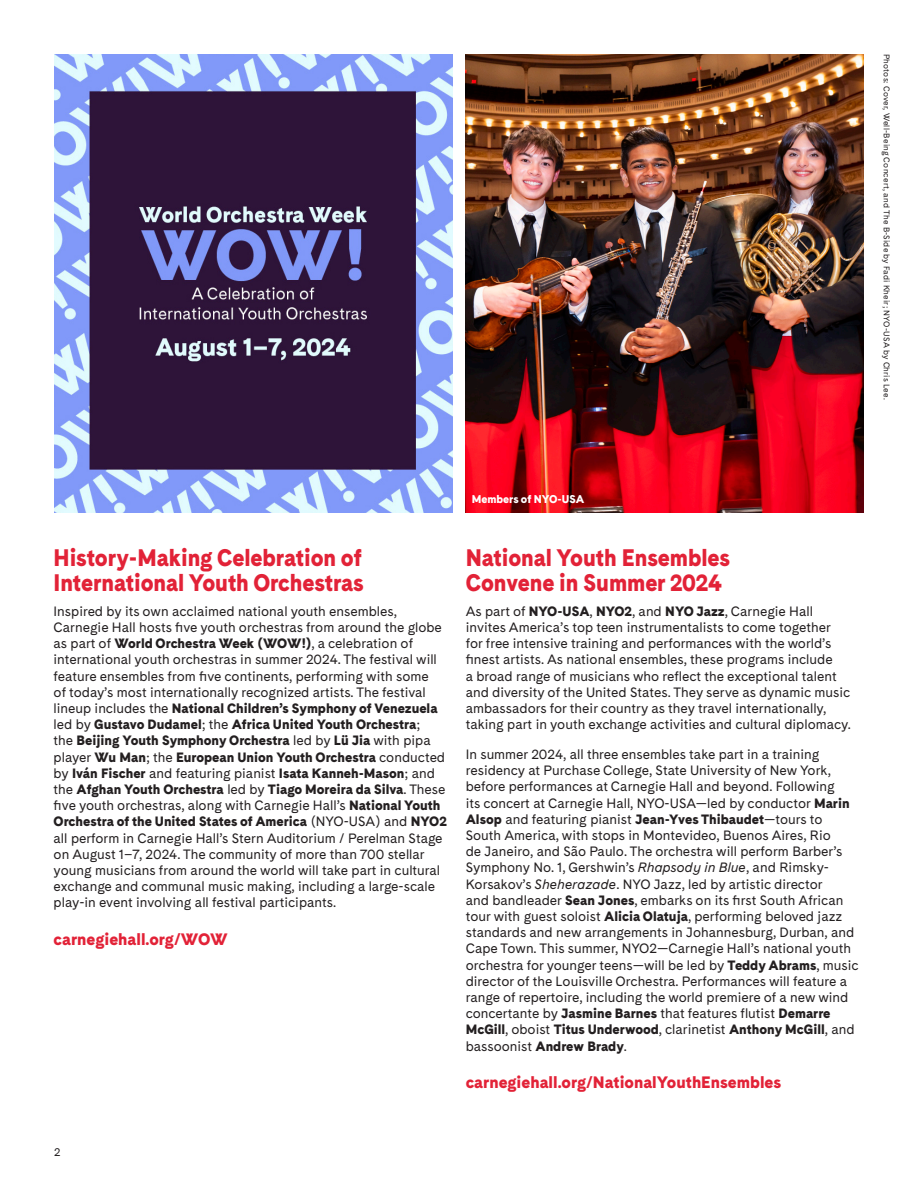
<style>
.page{position:relative;width:918px;height:1188px;background:#fff}
.page>*{position:absolute;margin:0;border:0;box-sizing:border-box;transform-origin:0 0}
.WMI_-_Subheader__with_Subhead_2{font:900 23.85px/25.3px "Cadiz";letter-spacing:-.005em;color:#e22237;scale:.94 1}
.Program_URL{font:900 16.5px "Cadiz";color:#e22237}
.Body_Copy{font:13.5px/16.2px "Cadiz";color:#231f20}
.photo-caption{font:900 11.25px "Cadiz";color:#fff}
.Credits{font:11.25px "Cadiz";color:#231f20}
.photo-credit{font:8.25px "Cadiz";letter-spacing:.025em;color:#231f20}
.s1{font-weight:900}
.s2{font-style:italic}
</style>
<div class="page">
<img style="left:465px;top:54px;width:399px;height:458px">
<img style="left:54px;top:54px;width:398px;height:458px">
<p class="photo-credit" style="left:893px;top:54px;width:347px;rotate:90deg">Photos: Cover, Well-Being Concert, and The B-Side by Fadi Kheir; NYO-USA by Chris Lee.</p>
<p class="WMI_-_Subheader__with_Subhead_2" style="left:54px;top:545px;width:331px">History-Making Celebration of<br>International Youth Orchestras</p>
<p class="Body_Copy" style="left:54px;top:603px;width:395px">Inspired by its own acclaimed national youth ensembles, Carnegie Hall hosts five youth orchestras from around the globe as part of <span class="s1">World Orchestra Week (WOW!)</span>, a celebration of international youth orchestras in summer 2024. The festival will feature ensembles from five continents, performing with some<br>of today’s most internationally recognized artists. The festival lineup includes the <span class="s1">National Children’s Symphony of Venezuela </span>led by <span class="s1">Gustavo Dudamel</span>; the <span class="s1">Africa United Youth Orchestra</span>;<br>the <span class="s1">Beijing Youth Symphony Orchestra</span> led by <span class="s1">Lü Jia</span> with pipa player <span class="s1">Wu Man</span>; the <span class="s1">European Union Youth Orchestra</span> conducted by <span class="s1">Iván Fischer</span> and featuring pianist <span class="s1">Isata Kanneh-Mason</span>; and the <span class="s1">Afghan Youth Orchestra</span> led by <span class="s1">Tiago Moreira da Silva</span>. These five youth orchestras, along with Carnegie Hall’s <span class="s1">National Youth Orchestra of the United States of America</span> (NYO-USA) and <span class="s1">NYO2 </span>all perform in Carnegie Hall’s Stern Auditorium / Perelman Stage on August 1–7, 2024. The community of more than 700 stellar young musicians from around the world will take part in cultural exchange and communal music making, including a large-scale play-in event involving all festival participants.</p>
<p class="Program_URL" style="left:54px;top:927px;width:175px">carnegiehall.org/WOW</p>
<p class="photo-caption" style="left:472px;top:491px;width:114px">Members of NYO-USA</p>
<p class="WMI_-_Subheader__with_Subhead_2" style="left:466px;top:545px;width:283px">National Youth Ensembles<br>Convene in Summer 2024</p>
<p class="Body_Copy" style="left:466px;top:603px;width:387px">As part of <span class="s1">NYO-USA</span>, <span class="s1">NYO2</span>, and <span class="s1">NYO Jazz</span>, Carnegie Hall invites America’s top teen instrumentalists to come together for free intensive training and performances with the world’s finest artists. As national ensembles, these programs include<br>a broad range of musicians who reflect the exceptional talent and diversity of the United States. They serve as dynamic music ambassadors for their country as they travel internationally, taking part in youth exchange activities and cultural diplomacy.</p>
<p class="Body_Copy" style="left:466px;top:746px;width:394px">In summer 2024, all three ensembles take part in a training residency at Purchase College, State University of New York, before performances at Carnegie Hall and beyond. Following<br>its concert at Carnegie Hall, NYO-USA—led by conductor <span class="s1">Marin Alsop</span> and featuring pianist <span class="s1">Jean-Yves Thibaudet</span>—tours to South America, with stops in Montevideo, Buenos Aires, Rio<br>de Janeiro, and São Paulo. The orchestra will perform Barber’s Symphony No. 1, Gershwin’s <span class="s2">Rhapsody in Blue</span>, and Rimsky-Korsakov’s <span class="s2">Sheherazade</span>. NYO Jazz, led by artistic director<br>and bandleader <span class="s1">Sean Jones</span>, embarks on its first South African tour with guest soloist <span class="s1">Alicia Olatuja</span>, performing beloved jazz standards and new arrangements in Johannesburg, Durban, and Cape Town. This summer, NYO2—Carnegie Hall’s national youth orchestra for younger teens—will be led by <span class="s1">Teddy Abrams</span>, music director of the Louisville Orchestra. Performances will feature a range of repertoire, including the world premiere of a new wind concertante by <span class="s1">Jasmine Barnes</span> that features flutist <span class="s1">Demarre McGill</span>, oboist <span class="s1">Titus Underwood</span>, clarinetist <span class="s1">Anthony McGill</span>, and bassoonist <span class="s1">Andrew Brady</span>.</p>
<p class="Program_URL" style="left:466px;top:1070px;width:317px">carnegiehall.org/NationalYouthEnsembles</p>
<p class="Credits" style="left:54px;top:1144px;width:8px">2</p>
</div>
